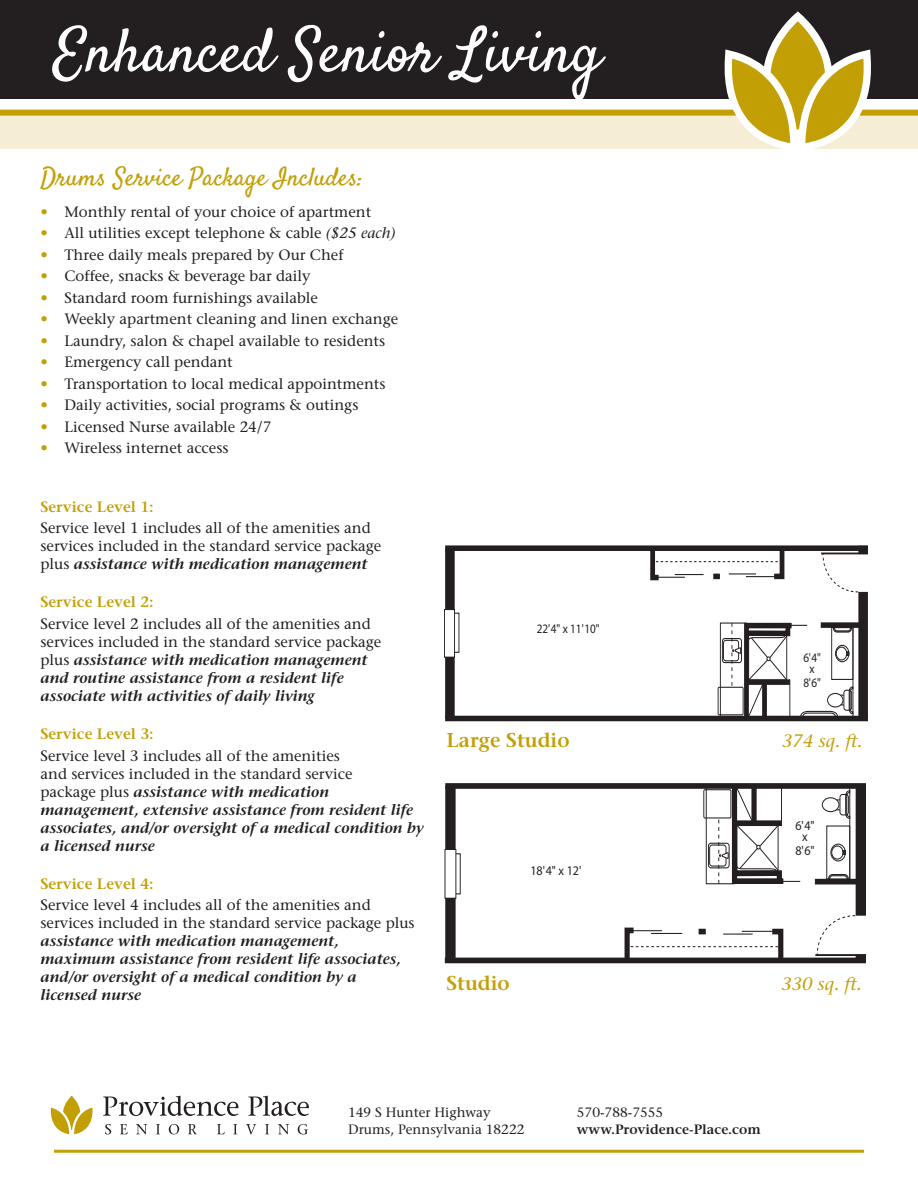
<style>
.page{position:relative;width:918px;height:1188px;background:#fff}
.page>*{position:absolute;margin:0;border:0;box-sizing:border-box;transform-origin:0 0}
.t1{font:61.5px "Satisfy";color:#fff}
.t2{font:25.5px "Satisfy";color:#c39f06}
.t3{font:600 19.95px "Stone Serif";color:#c39f06}
.t4{font:italic 18px "Stone Serif";color:#c39f06}
.t5{font:15px/18px "Stone Serif";color:#231f20}
.t6{font:italic 600 15px/18px "Stone Serif";color:#231f20}
.t7{font:600 15px "Stone Serif";color:#c39f06}
.t8{font:13.5px "Stone Serif";color:#231f20}
.t9{font:600 13.5px "Stone Serif";color:#231f20}
.t10{font:13.2px/11.4px "Myriad Pro";color:#231f20;text-align:center;scale:.91 1}
.t11{font:12.9px/11.1px "Myriad Pro";color:#231f20;text-align:center;scale:.86 1}
.s1{color:#c39f06}
.s2{font-style:italic}
.s3{font-weight:400;font-style:normal}
.s4{font-weight:600;font-style:italic}
</style>
<div class="page">
<div style="left:0;top:112px;width:918px;height:37px;background:#f5edd4"></div>
<div style="left:0;top:0;width:918px;height:98px;background:#231f20"></div>
<hr style="left:54px;top:1150px;width:810px;height:3px;background:#c39f06">
<div style="left:0;top:110px;width:918px;height:6px;background:#c39f06"></div>
<svg style="left:725px;top:11px;width:146px;height:138px"></svg>
<div style="left:855px;top:787px;width:11px;height:129px;background:#231f20"></div>
<div style="left:855px;top:954px;width:11px;height:9px;background:#231f20"></div>
<div style="left:445px;top:783px;width:421px;height:6px;background:#231f20"></div>
<div style="left:445px;top:958px;width:421px;height:5px;background:#231f20"></div>
<div style="left:445px;top:786px;width:11px;height:174px;background:#231f20"></div>
<div style="left:704px;top:790px;width:27px;height:28px;border:1px solid #231f20"></div>
<div style="left:815px;top:879px;width:42px;height:5px;background:#231f20"></div>
<hr style="left:815px;top:954px;width:51px;height:2px;background:#231f20">
<svg style="left:817px;top:915px;width:39px;height:40px"></svg>
<div style="left:822px;top:798px;width:17px;height:14px;border:1px solid #231f20;border-radius:50%"></div>
<div style="left:827px;top:826px;width:23px;height:53px;border:1px solid #231f20"></div>
<div style="left:831px;top:844px;width:15px;height:17px;border:1px solid #231f20;border-radius:50%"></div>
<div style="left:831px;top:846px;width:12px;height:13px;border:1px solid #231f20;border-radius:50%"></div>
<svg style="left:842px;top:849px;width:4px;height:6px"></svg>
<svg style="left:828px;top:874px;width:21px;height:5px"></svg>
<hr style="left:850px;top:787px;width:1px;height:93px;background:#231f20">
<svg style="left:622px;top:927px;width:164px;height:37px"></svg>
<hr style="left:723px;top:934px;width:30px;height:1px;background:#231f20">
<hr style="left:742px;top:931px;width:31px;height:1px;background:#231f20">
<svg style="left:836px;top:790px;width:14px;height:29px"></svg>
<svg style="left:706px;top:783px;width:94px;height:102px"></svg>
<div style="left:445px;top:849px;width:11px;height:49px;background:#fff"></div>
<div style="left:858px;top:592px;width:10px;height:126px;background:#231f20"></div>
<div style="left:858px;top:546px;width:10px;height:8px;background:#231f20"></div>
<div style="left:445px;top:716px;width:423px;height:5px;background:#231f20"></div>
<div style="left:445px;top:546px;width:423px;height:5px;background:#231f20"></div>
<div style="left:445px;top:549px;width:10px;height:169px;background:#231f20"></div>
<div style="left:718px;top:687px;width:25px;height:28px;border:1px solid #231f20"></div>
<div style="left:821px;top:623px;width:39px;height:5px;background:#231f20"></div>
<hr style="left:821px;top:553px;width:47px;height:1px;background:#231f20">
<svg style="left:822px;top:554px;width:36px;height:38px"></svg>
<hr style="left:853px;top:627px;width:1px;height:91px;background:#231f20">
<svg style="left:648px;top:545px;width:139px;height:36px"></svg>
<svg style="left:720px;top:622px;width:133px;height:100px"></svg>
<div style="left:444px;top:610px;width:11px;height:47px;background:#fff"></div>
<div style="left:444px;top:609px;width:11px;height:49px;border:1px solid #231f20"></div>
<svg style="left:103px;top:1096px;width:135px;height:20px"></svg>
<svg style="left:248px;top:1096px;width:61px;height:20px"></svg>
<svg style="left:51px;top:1096px;width:42px;height:38px"></svg>
<svg style="left:105px;top:1124px;width:6px;height:10px"></svg>
<svg style="left:120px;top:1124px;width:8px;height:10px"></svg>
<svg style="left:136px;top:1124px;width:11px;height:10px"></svg>
<svg style="left:156px;top:1124px;width:4px;height:10px"></svg>
<svg style="left:169px;top:1124px;width:10px;height:10px"></svg>
<svg style="left:188px;top:1124px;width:9px;height:10px"></svg>
<svg style="left:217px;top:1124px;width:8px;height:10px"></svg>
<svg style="left:233px;top:1124px;width:4px;height:10px"></svg>
<svg style="left:246px;top:1124px;width:10px;height:10px"></svg>
<svg style="left:265px;top:1124px;width:4px;height:10px"></svg>
<svg style="left:278px;top:1124px;width:11px;height:10px"></svg>
<svg style="left:298px;top:1124px;width:10px;height:10px"></svg>
<p class="t1" style="left:54px;top:13px;width:549px">Enhanced Senior Living</p>
<p class="t2" style="left:40px;top:161px;width:324px">Drums Service Package Includes:</p>
<p class="t5" style="left:40px;top:202px;width:332px"><span class="s1">•</span> Monthly rental of your choice of apartment</p>
<p class="t5" style="left:40px;top:224px;width:356px"><span class="s1">•</span> All utilities except telephone &amp; cable <span class="s2">($25 each)</span></p>
<p class="t5" style="left:40px;top:245px;width:305px"><span class="s1">•</span> Three daily meals prepared by Our Chef</p>
<p class="t5" style="left:40px;top:267px;width:272px"><span class="s1">•</span> Coffee, snacks &amp; beverage bar daily</p>
<p class="t5" style="left:40px;top:288px;width:279px"><span class="s1">•</span> Standard room furnishings available</p>
<p class="t5" style="left:40px;top:310px;width:359px"><span class="s1">•</span> Weekly apartment cleaning and linen exchange</p>
<p class="t5" style="left:40px;top:331px;width:346px"><span class="s1">•</span> Laundry, salon &amp; chapel available to residents</p>
<p class="t5" style="left:40px;top:353px;width:194px"><span class="s1">•</span> Emergency call pendant</p>
<p class="t5" style="left:40px;top:374px;width:347px"><span class="s1">•</span> Transportation to local medical appointments</p>
<p class="t5" style="left:40px;top:396px;width:319px"><span class="s1">•</span> Daily activities, social programs &amp; outings</p>
<p class="t5" style="left:40px;top:417px;width:232px"><span class="s1">•</span> Licensed Nurse available 24/7</p>
<p class="t5" style="left:40px;top:439px;width:190px"><span class="s1">•</span> Wireless internet access</p>
<p class="t7" style="left:40px;top:498px;width:115px">Service Level 1:</p>
<p class="t5" style="left:40px;top:519px;width:332px">Service level 1 includes all of the amenities and</p>
<p class="t5" style="left:40px;top:537px;width:342px">services included in the standard service package</p>
<p class="t6" style="left:40px;top:555px;width:329px"><span class="s3">plus</span> assistance with medication management</p>
<p class="t7" style="left:40px;top:593px;width:115px">Service Level 2:</p>
<p class="t5" style="left:40px;top:615px;width:332px">Service level 2 includes all of the amenities and</p>
<p class="t5" style="left:40px;top:633px;width:342px">services included in the standard service package</p>
<p class="t6" style="left:40px;top:651px;width:329px"><span class="s3">plus</span> assistance with medication management and routine assistance from a resident life associate with activities of daily living</p>
<p class="t7" style="left:40px;top:725px;width:115px">Service Level 3:</p>
<p class="t5" style="left:40px;top:747px;width:314px">Service level 3 includes all of the amenities and services included in the standard service</p>
<p class="t6" style="left:40px;top:783px;width:385px"><span class="s3">package plus</span> assistance with medication management, extensive assistance from resident life associates, and/or oversight of a medical condition by a licensed nurse</p>
<p class="t7" style="left:40px;top:875px;width:115px">Service Level 4:</p>
<p class="t5" style="left:40px;top:896px;width:332px">Service level 4 includes all of the amenities and</p>
<p class="t5" style="left:40px;top:914px;width:376px">services included in the standard service package plus <span class="s4">assistance with medication management,</span></p>
<p class="t6" style="left:40px;top:950px;width:362px">maximum assistance from resident life associates,</p>
<p class="t6" style="left:40px;top:968px;width:318px">and/or oversight of a medical condition by a</p>
<p class="t6" style="left:40px;top:986px;width:102px">licensed nurse</p>
<p class="t11" style="left:537px;top:623px;width:74px">22'4" x 11'10"</p>
<p class="t11" style="left:803px;top:652px;width:22px">6'4" x</p>
<p class="t11" style="left:803px;top:677px;width:22px">8'6"</p>
<p class="t3" style="left:446px;top:728px;width:125px">Large Studio</p>
<p class="t4" style="left:782px;top:730px;width:82px">374 sq. ft.</p>
<p class="t10" style="left:530px;top:864px;width:57px">18'4" x 12'</p>
<p class="t10" style="left:796px;top:819px;width:22px">6'4" x</p>
<p class="t10" style="left:796px;top:845px;width:22px">8'6"</p>
<p class="t3" style="left:446px;top:971px;width:65px">Studio</p>
<p class="t4" style="left:781px;top:974px;width:82px">330 sq. ft.</p>
<p class="t8" style="left:348px;top:1105px;width:144px">149 S Hunter Highway</p>
<p class="t8" style="left:348px;top:1121px;width:178px">Drums, Pennsylvania 18222</p>
<p class="t8" style="left:577px;top:1105px;width:88px">570-788-7555</p>
<p class="t9" style="left:577px;top:1121px;width:186px">www.Providence-Place.com</p>
</div>
